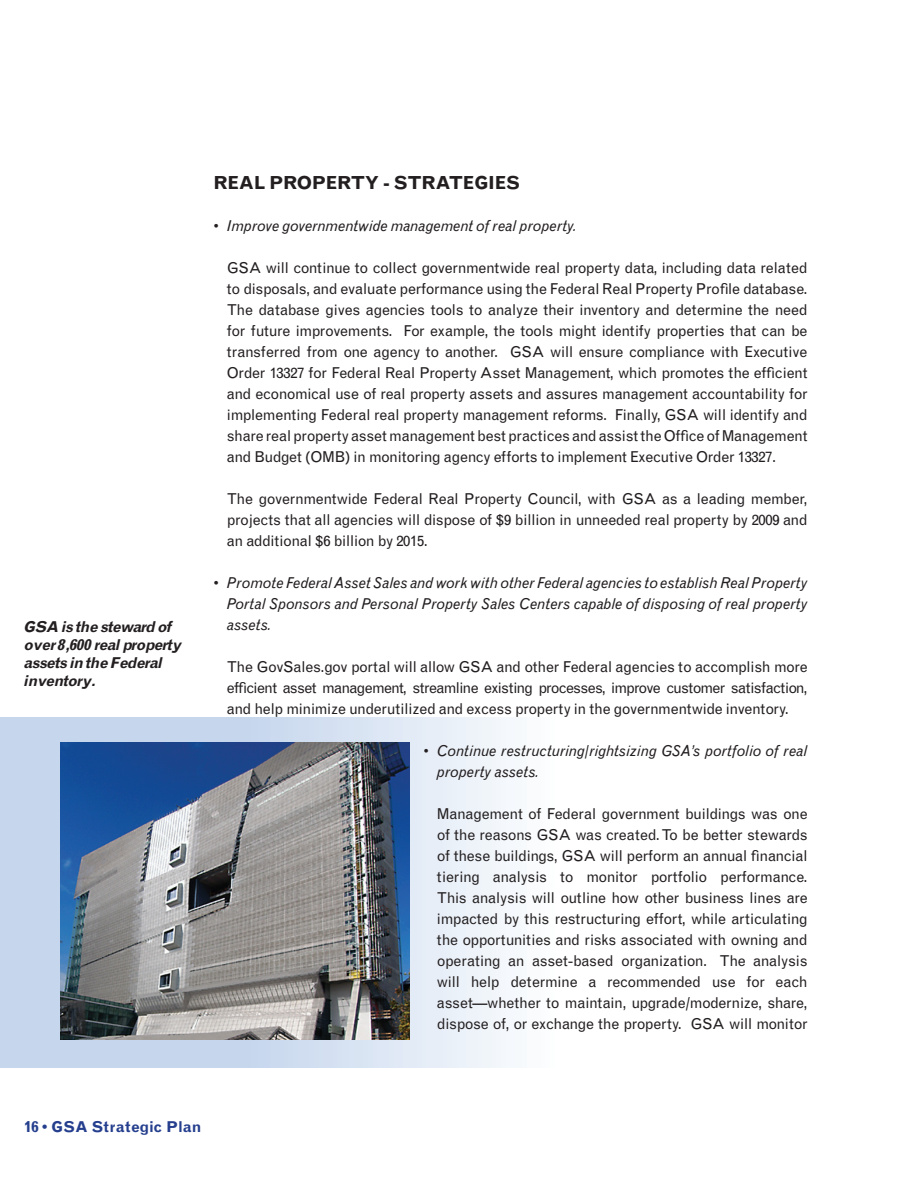
<style>
.page{position:relative;width:913px;height:1188px;background:#fff}
.page>*{position:absolute;margin:0;border:0;box-sizing:border-box;transform-origin:0 0}
.t1{font:700 18px "Grotesque";letter-spacing:-.02em;color:#231f20}
.t2{font:15px/21px "Grotesque";letter-spacing:-.025em;color:#231f20;text-align:justify}
.t3{font:italic 15px/21px "Grotesque";letter-spacing:-.01em;color:#231f20;text-align:justify}
.t4{font:italic 700 15px/18px "Grotesque";letter-spacing:-.05em;color:#231f20}
.t5{font:700 15px "Grotesque";color:#253f8e}
</style>
<div class="page">
<svg style="left:0;top:717px;width:506px;height:351px"></svg>
<img style="left:61px;top:742px;width:349px;height:298px">
<p class="t4" style="left:24px;top:619px;width:159px">GSA is the steward of over 8,600 real property assets in the Federal inventory.</p>
<h4 class="t1" style="left:213px;top:176px;width:308px">REAL PROPERTY - STRATEGIES</h4>
<p class="t3" style="left:213px;top:217px;width:365px">• Improve governmentwide management of real property.</p>
<p class="t2" style="left:227px;top:259px;width:582px">GSA will continue to collect governmentwide real property data, including data related to disposals, and evaluate performance using the Federal Real Property Profile database.<br>The database gives agencies tools to analyze their inventory and determine the need for future improvements. For example, the tools might identify properties that can be transferred from one agency to another. GSA will ensure compliance with Executive Order 13327 for Federal Real Property Asset Management, which promotes the efficient and economical use of real property assets and assures management accountability for implementing Federal real property management reforms. Finally, GSA will identify and share real property asset management best practices and assist the Office of Management and Budget (OMB) in monitoring agency efforts to implement Executive Order 13327.</p>
<p class="t2" style="left:227px;top:490px;width:582px">The governmentwide Federal Real Property Council, with GSA as a leading member, projects that all agencies will dispose of $9 billion in unneeded real property by 2009 and an additional $6 billion by 2015.</p>
<p class="t3" style="left:227px;top:574px;width:582px;text-indent:-14px">• Promote Federal Asset Sales and work with other Federal agencies to establish Real Property Portal Sponsors and Personal Property Sales Centers capable of disposing of real property assets.</p>
<p class="t2" style="left:227px;top:658px;width:582px">The GovSales.gov portal will allow GSA and other Federal agencies to accomplish more efficient asset management, streamline existing processes, improve customer satisfaction, and help minimize underutilized and excess property in the governmentwide inventory.</p>
<p class="t3" style="left:437px;top:742px;width:372px;text-indent:-14px">• Continue restructuring/rightsizing GSA’s portfolio of real property assets.</p>
<p class="t2" style="left:437px;top:805px;width:372px">Management of Federal government buildings was one of the reasons GSA was created.To be better stewards of these buildings, GSA will perform an annual financial tiering analysis to monitor portfolio performance.<br>This analysis will outline how other business lines are impacted by this restructuring effort, while articulating the opportunities and risks associated with owning and operating an asset-based organization. The analysis will help determine a recommended use for each asset—whether to maintain, upgrade/modernize, share, dispose of, or exchange the property. GSA will monitor</p>
<p class="t5" style="left:24px;top:1121px;width:179px">16 • GSA Strategic Plan</p>
</div>
